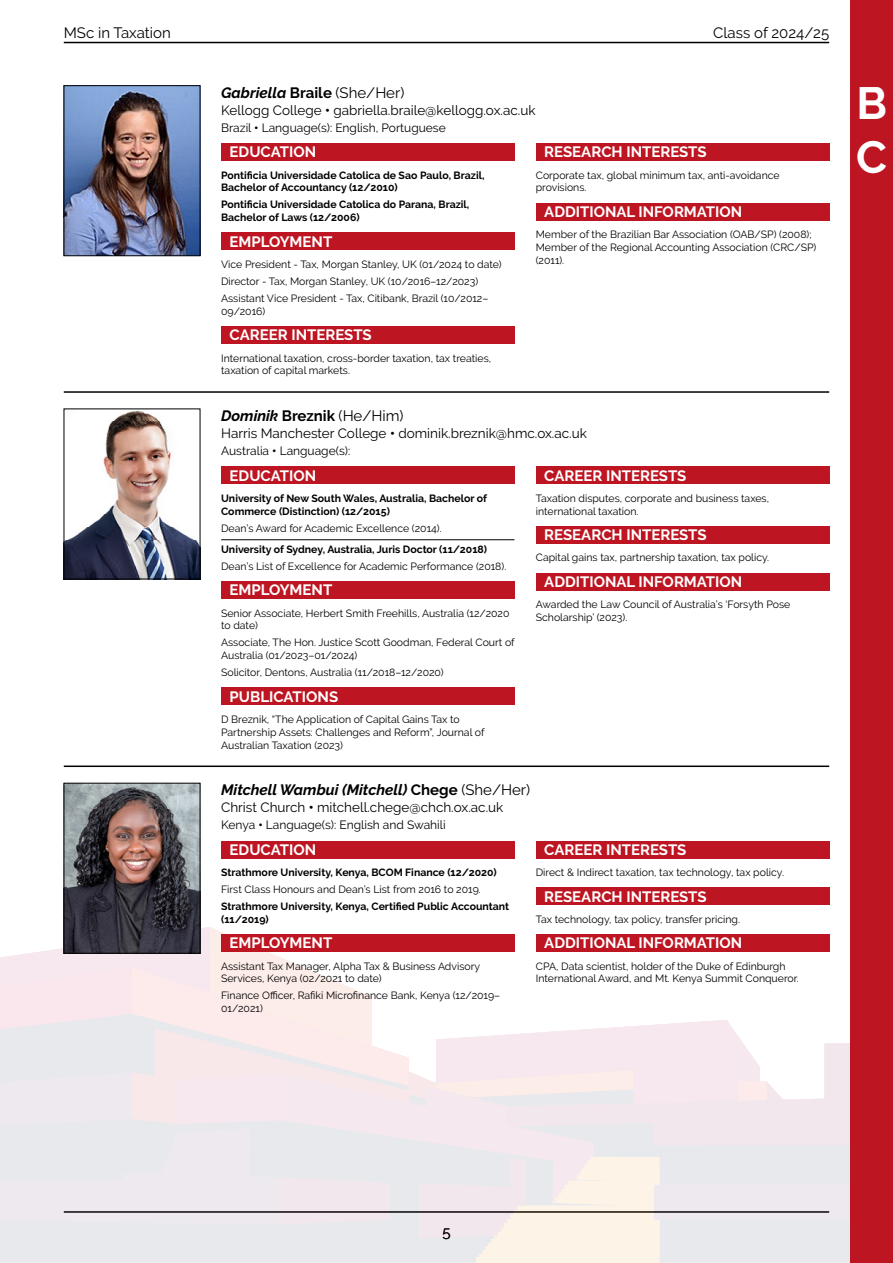
<style>
.page{position:relative;width:893px;height:1263px;background:#fff}
.page>*{position:absolute;margin:0;border:0;box-sizing:border-box;transform-origin:0 0}
.Alphabet{font:700 45px "Raleway";color:#fff}
.profile_heading_titles{font:700 15px "Raleway";color:#fff}
.name{font:italic 700 15px "Raleway";color:#000}
.name-2{font:15px "Raleway";color:#000}
.course_college_email{font:13.5px "Raleway";color:#000}
.languages{font:12px "Raleway";color:#000}
.body_text{font:10.5px/12.8px "Raleway";color:#000}
.undergrad_degree{font:700 10.5px/12.8px "Raleway";color:#000}
.additional_information{font:10.5px/12.8px "Raleway";color:#000}
.publications{font:10.5px/12.8px "Raleway";color:#000}
.postgrad_degree{font:700 10.5px "Raleway";color:#000}
.s1{font-style:normal}
.s2{font-weight:400;font-style:normal}
.s3{font-weight:800}
.s4{font-weight:700;font-style:italic}
.s5{font-weight:700}
</style>
<div class="page">
<hr style="left:64px;top:42px;width:765px;height:1px;background:#000">
<svg style="left:0;top:927px;width:850px;height:336px"></svg>
<div style="left:850px;top:0;width:43px;height:1263px;background:#bd1521"></div>
<div style="left:221px;top:143px;width:293px;height:18px;background:#bd1521"></div>
<div style="left:221px;top:233px;width:293px;height:17px;background:#bd1521"></div>
<div style="left:221px;top:326px;width:293px;height:18px;background:#bd1521"></div>
<div style="left:536px;top:143px;width:293px;height:18px;background:#bd1521"></div>
<div style="left:536px;top:203px;width:293px;height:17px;background:#bd1521"></div>
<hr style="left:64px;top:391px;width:765px;height:2px;background:#000">
<div style="left:221px;top:466px;width:293px;height:18px;background:#bd1521"></div>
<hr style="left:221px;top:539px;width:293px;height:1px;background:#000">
<div style="left:221px;top:581px;width:293px;height:18px;background:#bd1521"></div>
<div style="left:221px;top:688px;width:293px;height:17px;background:#bd1521"></div>
<div style="left:536px;top:466px;width:293px;height:18px;background:#bd1521"></div>
<div style="left:536px;top:526px;width:293px;height:18px;background:#bd1521"></div>
<div style="left:536px;top:573px;width:293px;height:17px;background:#bd1521"></div>
<hr style="left:64px;top:765px;width:765px;height:2px;background:#000">
<div style="left:221px;top:841px;width:293px;height:17px;background:#bd1521"></div>
<div style="left:221px;top:934px;width:293px;height:18px;background:#bd1521"></div>
<div style="left:536px;top:841px;width:293px;height:17px;background:#bd1521"></div>
<div style="left:536px;top:887px;width:293px;height:18px;background:#bd1521"></div>
<div style="left:536px;top:934px;width:293px;height:18px;background:#bd1521"></div>
<img style="left:66px;top:87px;width:132px;height:167px">
<div style="left:64px;top:85px;width:136px;height:171px;border:1px solid #000"></div>
<img style="left:66px;top:411px;width:132px;height:166px">
<div style="left:64px;top:409px;width:136px;height:170px;border:1px solid #000"></div>
<img style="left:66px;top:785px;width:132px;height:166px">
<div style="left:64px;top:783px;width:136px;height:170px;border:1px solid #000"></div>
<h2 class="name-2" style="left:64px;top:24px;width:108px">MSc in Taxation</h2>
<h2 class="name-2" style="left:713px;top:24px;width:117px">Class of 2024/25</h2>
<p class="name" style="left:221px;top:84px;width:185px">Gabriella <span class="s1">Braile</span> <span class="s2">(She/Her)</span></p>
<p class="course_college_email" style="left:221px;top:102px;width:316px">Kellogg College <span class="s3">•</span> gabriella.braile@kellogg.ox.ac.uk</p>
<p class="languages" style="left:221px;top:121px;width:226px">Brazil <span class="s3">•</span> Language(s): English, Portuguese</p>
<p class="profile_heading_titles" style="left:230px;top:143px;width:88px">EDUCATION</p>
<p class="undergrad_degree" style="left:221px;top:169px;width:265px">Pontificia Universidade Catolica de Sao Paulo, Brazil,<br>Bachelor of Accountancy (12/2010)</p>
<p class="undergrad_degree" style="left:221px;top:198px;width:250px">Pontificia Universidade Catolica do Parana, Brazil,<br>Bachelor of Laws (12/2006)</p>
<p class="profile_heading_titles" style="left:230px;top:233px;width:104px">EMPLOYMENT</p>
<p class="body_text" style="left:221px;top:258px;width:282px">Vice President - Tax, Morgan Stanley, UK (01/2024 to date)</p>
<p class="body_text" style="left:221px;top:275px;width:259px">Director - Tax, Morgan Stanley, UK (10/2016–12/2023)</p>
<p class="body_text" style="left:221px;top:292px;width:269px">Assistant Vice President - Tax, Citibank, Brazil (10/2012–<br>09/2016)</p>
<p class="profile_heading_titles" style="left:230px;top:326px;width:144px">CAREER INTERESTS</p>
<p class="body_text" style="left:221px;top:351px;width:271px">International taxation, cross-border taxation, tax treaties, taxation of capital markets.</p>
<p class="profile_heading_titles" style="left:544px;top:143px;width:164px">RESEARCH INTERESTS</p>
<p class="body_text" style="left:536px;top:168px;width:245px">Corporate tax, global minimum tax, anti-avoidance provisions.</p>
<p class="profile_heading_titles" style="left:544px;top:203px;width:200px">ADDITIONAL INFORMATION</p>
<p class="body_text" style="left:536px;top:228px;width:282px">Member of the Brazilian Bar Association (OAB/SP) (2008);<br>Member of the Regional Accounting Association (CRC/SP) (2011).</p>
<p class="name-2" style="left:221px;top:407px;width:184px"><span class="s4">Dominik</span> <span class="s5">Breznik</span> (He/Him)</p>
<p class="course_college_email" style="left:221px;top:425px;width:367px">Harris Manchester College <span class="s3">•</span> dominik.breznik@hmc.ox.ac.uk</p>
<p class="languages" style="left:221px;top:444px;width:131px">Australia <span class="s3">•</span> Language(s):</p>
<p class="profile_heading_titles" style="left:230px;top:467px;width:88px">EDUCATION</p>
<p class="undergrad_degree" style="left:221px;top:492px;width:267px">University of New South Wales, Australia, Bachelor of<br>Commerce (Distinction) (12/2015)</p>
<p class="body_text" style="left:221px;top:521px;width:222px">Dean’s Award for Academic Excellence (2014).</p>
<p class="postgrad_degree" style="left:221px;top:543px;width:267px">University of Sydney, Australia, Juris Doctor (11/2018)</p>
<p class="body_text" style="left:221px;top:560px;width:287px">Dean’s List of Excellence for Academic Performance (2018).</p>
<p class="profile_heading_titles" style="left:230px;top:581px;width:104px">EMPLOYMENT</p>
<p class="body_text" style="left:221px;top:607px;width:290px">Senior Associate, Herbert Smith Freehills, Australia (12/2020 to date)</p>
<p class="body_text" style="left:221px;top:636px;width:295px">Associate, The Hon. Justice Scott Goodman, Federal Court of<br>Australia (01/2023–01/2024)</p>
<p class="body_text" style="left:221px;top:666px;width:224px">Solicitor, Dentons, Australia (11/2018–12/2020)</p>
<p class="profile_heading_titles" style="left:230px;top:688px;width:110px">PUBLICATIONS</p>
<p class="publications" style="left:221px;top:713px;width:265px">D Breznik, “The Application of Capital Gains Tax to<br>Partnership Assets: Challenges and Reform”, Journal of<br>Australian Taxation (2023)</p>
<p class="profile_heading_titles" style="left:544px;top:467px;width:144px">CAREER INTERESTS</p>
<p class="body_text" style="left:536px;top:492px;width:235px">Taxation disputes, corporate and business taxes, international taxation.</p>
<p class="profile_heading_titles" style="left:544px;top:526px;width:164px">RESEARCH INTERESTS</p>
<p class="body_text" style="left:536px;top:551px;width:235px">Capital gains tax, partnership taxation, tax policy.</p>
<p class="profile_heading_titles" style="left:544px;top:573px;width:200px">ADDITIONAL INFORMATION</p>
<p class="additional_information" style="left:536px;top:598px;width:256px">Awarded the Law Council of Australia’s ‘Forsyth Pose<br>Scholarship’ (2023).</p>
<p class="name" style="left:221px;top:781px;width:310px">Mitchell Wambui (Mitchell) <span class="s1">Chege</span> <span class="s2">(She/Her)</span></p>
<p class="course_college_email" style="left:221px;top:800px;width:284px">Christ Church <span class="s3">•</span> mitchell.chege@chch.ox.ac.uk</p>
<p class="languages" style="left:221px;top:818px;width:226px">Kenya <span class="s3">•</span> Language(s): English and Swahili</p>
<p class="profile_heading_titles" style="left:230px;top:841px;width:88px">EDUCATION</p>
<p class="undergrad_degree" style="left:221px;top:866px;width:277px">Strathmore University, Kenya, BCOM Finance (12/2020)</p>
<p class="body_text" style="left:221px;top:883px;width:261px">First Class Honours and Dean’s List from 2016 to 2019.</p>
<p class="undergrad_degree" style="left:221px;top:900px;width:290px">Strathmore University, Kenya, Certified Public Accountant (11/2019)</p>
<p class="profile_heading_titles" style="left:230px;top:934px;width:104px">EMPLOYMENT</p>
<p class="body_text" style="left:221px;top:959px;width:260px">Assistant Tax Manager, Alpha Tax &amp; Business Advisory<br>Services, Kenya (02/2021 to date)</p>
<p class="body_text" style="left:221px;top:989px;width:281px">Finance Officer, Rafiki Microfinance Bank, Kenya (12/2019–<br>01/2021)</p>
<p class="profile_heading_titles" style="left:544px;top:841px;width:144px">CAREER INTERESTS</p>
<p class="body_text" style="left:536px;top:866px;width:250px">Direct &amp; Indirect taxation, tax technology, tax policy.</p>
<p class="profile_heading_titles" style="left:544px;top:888px;width:164px">RESEARCH INTERESTS</p>
<p class="body_text" style="left:536px;top:913px;width:206px">Tax technology, tax policy, transfer pricing.</p>
<p class="profile_heading_titles" style="left:544px;top:934px;width:200px">ADDITIONAL INFORMATION</p>
<p class="additional_information" style="left:536px;top:959px;width:265px">CPA, Data scientist, holder of the Duke of Edinburgh<br>International Award, and Mt. Kenya Summit Conqueror.</p>
<p class="Alphabet" style="left:856px;top:77px;width:32px">B</p>
<p class="Alphabet" style="left:856px;top:131px;width:32px">C</p>
<h2 class="name-2" style="left:442px;top:1223px;width:10px">5</h2>
</div>
